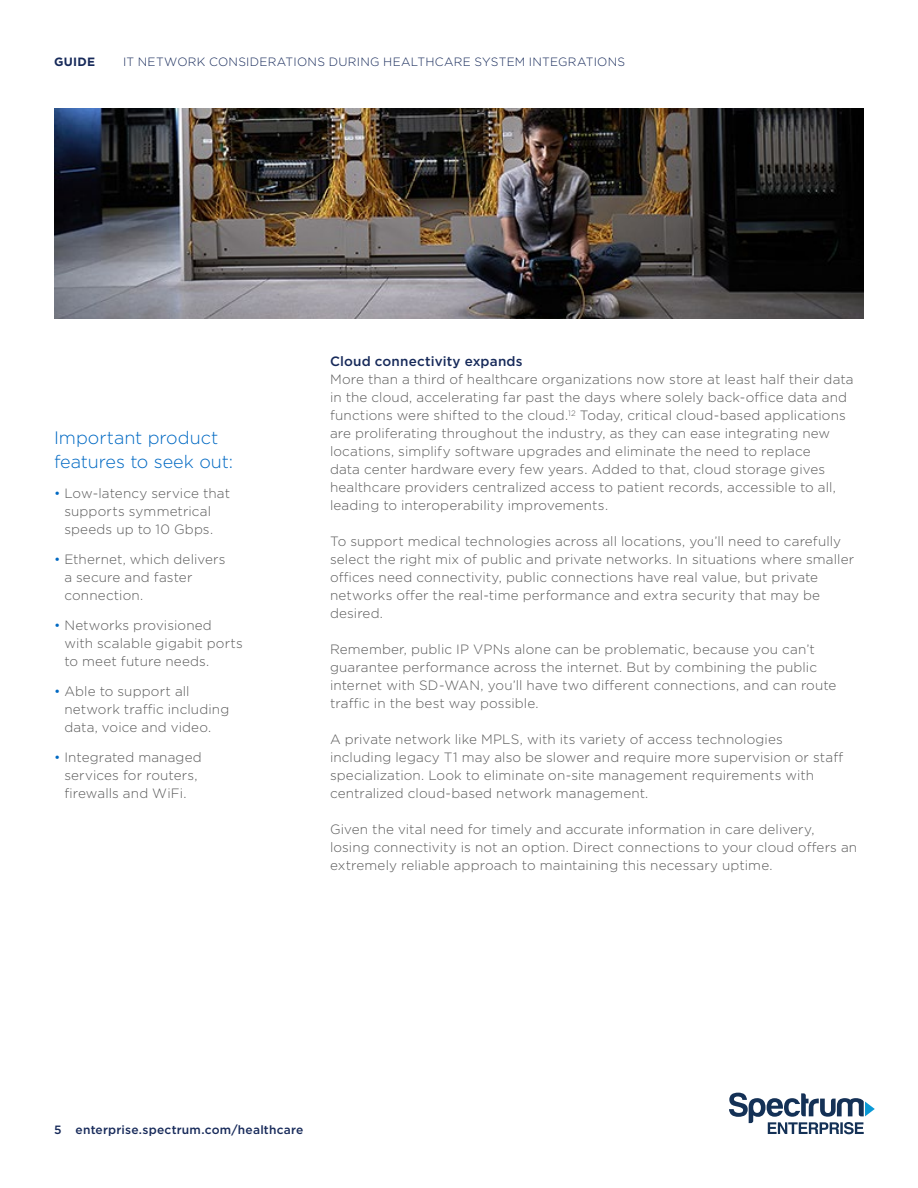
<style>
.page{position:relative;width:918px;height:1188px;background:#fff}
.page>*{position:absolute;margin:0;border:0;box-sizing:border-box;transform-origin:0 0}
.Subhead_9_12{font:300 18px/24px "Gotham";color:#0069c3}
.Body_9_12{font:300 13.5px/18px "Gotham";letter-spacing:.01em;color:#5a5a5a}
.Subhead_9_12-2{font:500 13.5px "Gotham";letter-spacing:.015em;color:#172a5a}
.Collateral_Type_Titl{font:300 12px "Gotham";letter-spacing:.025em;color:#172a5a}
.t1{font:500 12px "Gotham";letter-spacing:.02em;color:#172a5a}
.t2{font:700 12px "Gotham";letter-spacing:.025em;color:#172a5a}
.s1{color:#0069c3}
</style>
<div class="page">
<img style="left:55px;top:109px;width:808px;height:209px">
<svg style="left:729px;top:1093px;width:146px;height:41px"></svg>
<p class="t2" style="left:54px;top:54px;width:43px">GUIDE</p>
<p class="Collateral_Type_Titl" style="left:123px;top:54px;width:504px">IT NETWORK CONSIDERATIONS DURING HEALTHCARE SYSTEM INTEGRATIONS</p>
<p class="Subhead_9_12" style="left:54px;top:425px;width:181px">Important product features to seek out:</p>
<p class="Body_9_12" style="left:64px;top:484px;width:167px;text-indent:-10px"><span class="s1">•</span> Low-latency service that supports symmetrical speeds up to 10 Gbps.</p>
<p class="Body_9_12" style="left:64px;top:550px;width:163px;text-indent:-10px"><span class="s1">•</span> Ethernet, which delivers a secure and faster connection.</p>
<p class="Body_9_12" style="left:64px;top:616px;width:180px;text-indent:-10px"><span class="s1">•</span> Networks provisioned with scalable gigabit ports to meet future needs.</p>
<p class="Body_9_12" style="left:64px;top:682px;width:166px;text-indent:-10px"><span class="s1">•</span> Able to support all network traffic including data, voice and video.</p>
<p class="Body_9_12" style="left:54px;top:748px;width:149px;text-align:center"><span class="s1">•</span> Integrated managed services for routers, firewalls and WiFi.</p>
<p class="Subhead_9_12-2" style="left:330px;top:352px;width:194px">Cloud connectivity expands</p>
<p class="Body_9_12" style="left:330px;top:370px;width:525px">More than a third of healthcare organizations now store at least half their data in the cloud, accelerating far past the days where solely back-office data and functions were shifted to the cloud.<sup>12</sup> Today, critical cloud-based applications are proliferating throughout the industry, as they can ease integrating new locations, simplify software upgrades and eliminate the need to replace<br>data center hardware every few years. Added to that, cloud storage gives healthcare providers centralized access to patient records, accessible to all, leading to interoperability improvements.</p>
<p class="Body_9_12" style="left:330px;top:532px;width:526px">To support medical technologies across all locations, you’ll need to carefully select the right mix of public and private networks. In situations where smaller offices need connectivity, public connections have real value, but private networks offer the real-time performance and extra security that may be desired.</p>
<p class="Body_9_12" style="left:330px;top:640px;width:508px">Remember, public IP VPNs alone can be problematic, because you can’t guarantee performance across the internet. But by combining the public internet with SD-WAN, you’ll have two different connections, and can route traffic in the best way possible.</p>
<p class="Body_9_12" style="left:330px;top:730px;width:515px">A private network like MPLS, with its variety of access technologies including legacy T1 may also be slower and require more supervision or staff specialization. Look to eliminate on-site management requirements with centralized cloud-based network management.</p>
<p class="Body_9_12" style="left:330px;top:820px;width:529px">Given the vital need for timely and accurate information in care delivery, losing connectivity is not an option. Direct connections to your cloud offers an extremely reliable approach to maintaining this necessary uptime.</p>
<p class="t1" style="left:54px;top:1122px;width:251px">5 enterprise.spectrum.com/healthcare</p>
</div>
